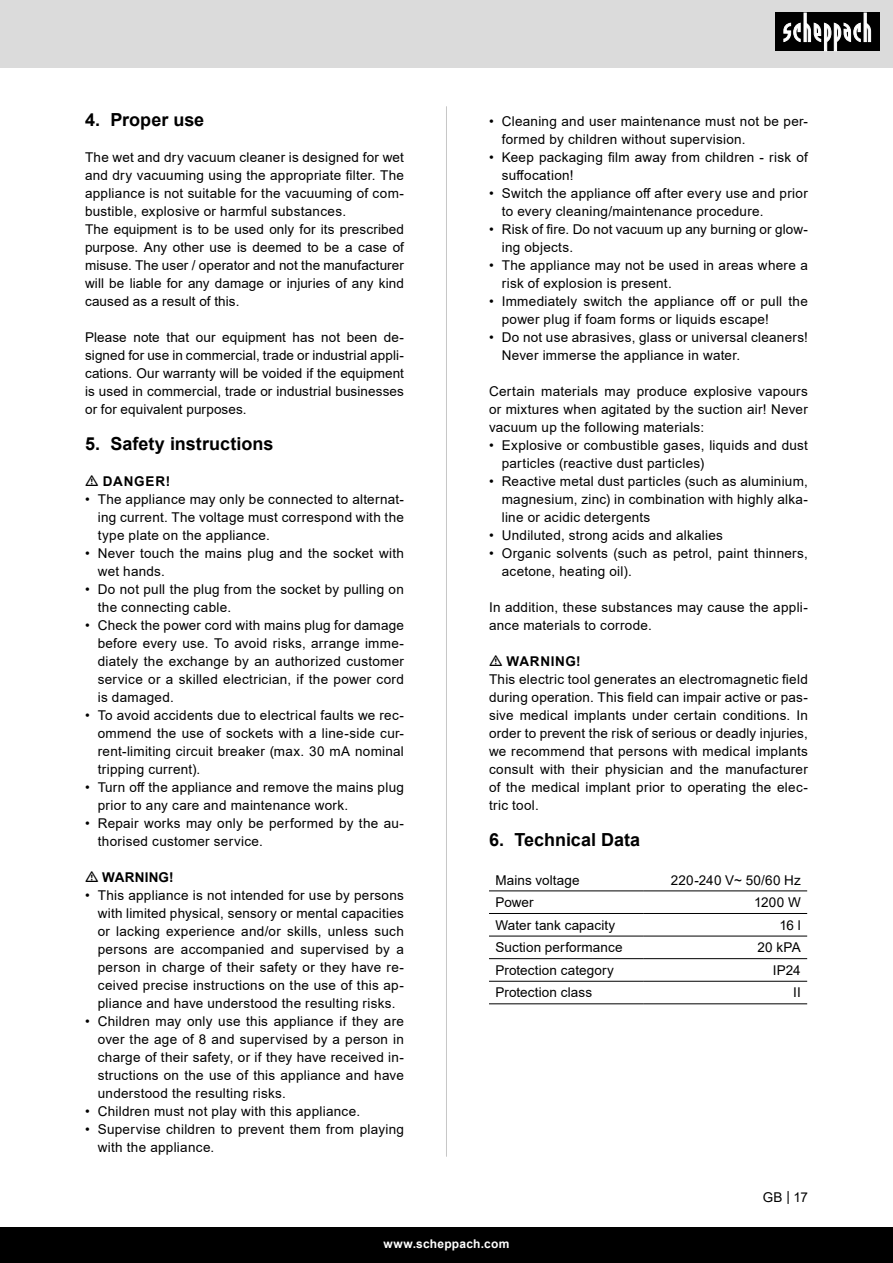
<style>
.page{position:relative;width:893px;height:1263px;background:#fff}
.page>*{position:absolute;margin:0;border:0;box-sizing:border-box;transform-origin:0 0}
.t1{font:700 18px "Arial";color:#000}
.t2{font:13.5px/18px "Arial";letter-spacing:.02em;color:#000}
.t3{font:700 13.5px "Arial";letter-spacing:.045em;color:#000}
.t4{font:700 13.5px "Arial";letter-spacing:.015em;color:#000}
.t5{font:700 12px "Arial";letter-spacing:.02em;color:#fff}
</style>
<div class="page">
<div style="left:0;top:0;width:893px;height:67px;background:#dbdbdb"></div>
<div style="left:0;top:1227px;width:893px;height:36px;background:#000"></div>
<div style="left:775px;top:13px;width:105px;height:38px;background:#000"></div>
<svg style="left:783px;top:13px;width:88px;height:38px"></svg>
<hr style="left:446px;top:106px;width:1px;height:1051px;background:#c7c7c7">
<svg style="left:489px;top:890px;width:318px;height:91px"></svg>
<hr style="left:489px;top:891px;width:155px;height:1px;background:#000">
<hr style="left:644px;top:891px;width:163px;height:1px;background:#000">
<hr style="left:489px;top:913px;width:155px;height:1px;background:#000">
<hr style="left:644px;top:913px;width:163px;height:1px;background:#000">
<hr style="left:489px;top:936px;width:155px;height:1px;background:#000">
<hr style="left:644px;top:936px;width:163px;height:1px;background:#000">
<hr style="left:489px;top:958px;width:155px;height:1px;background:#000">
<hr style="left:644px;top:958px;width:163px;height:1px;background:#000">
<hr style="left:489px;top:981px;width:155px;height:1px;background:#000">
<hr style="left:644px;top:981px;width:163px;height:1px;background:#000">
<hr style="left:489px;top:1003px;width:155px;height:1px;background:#000">
<hr style="left:644px;top:1003px;width:163px;height:1px;background:#000">
<p class="t1" style="left:85px;top:107px;width:121px">4. Proper use</p>
<p class="t2" style="left:85px;top:148px;width:320px;text-align:justify">The wet and dry vacuum cleaner is designed for wet and dry vacuuming using the appropriate filter. The appliance is not suitable for the vacuuming of com&shy;bustible, explosive or harmful substances.</p>
<p class="t2" style="left:85px;top:220px;width:320px;text-align:justify">The equipment is to be used only for its prescribed purpose. Any other use is deemed to be a case of misuse. The user / operator and not the manufacturer will be liable for any damage or injuries of any kind caused as a result of this.</p>
<p class="t2" style="left:85px;top:328px;width:320px;text-align:justify">Please note that our equipment has not been de&shy;signed for use in commercial, trade or industrial appli&shy;cations. Our warranty will be voided if the equipment is used in commercial, trade or industrial businesses or for equivalent purposes.</p>
<p class="t1" style="left:85px;top:431px;width:190px">5. Safety instructions</p>
<p class="t3" style="left:103px;top:472px;width:69px">DANGER!</p>
<p class="t2" style="left:98px;top:490px;width:308px;text-align:justify;text-indent:-13px">• The appliance may only be connected to alternat&shy;ing current. The voltage must correspond with the type plate on the appliance.</p>
<p class="t2" style="left:98px;top:544px;width:308px;text-indent:-13px">• Never touch the mains plug and the socket with wet hands.</p>
<p class="t2" style="left:98px;top:580px;width:308px;text-indent:-13px">• Do not pull the plug from the socket by pulling on the connecting cable.</p>
<p class="t2" style="left:98px;top:616px;width:308px;text-align:justify;text-indent:-13px">• Check the power cord with mains plug for damage before every use. To avoid risks, arrange imme&shy;diately the exchange by an authorized customer service or a skilled electrician, if the power cord is damaged.</p>
<p class="t2" style="left:98px;top:706px;width:308px;text-align:justify;text-indent:-13px">• To avoid accidents due to electrical faults we rec&shy;ommend the use of sockets with a line-side cur&shy;rent-limiting circuit breaker (max. 30 mA nominal tripping current).</p>
<p class="t2" style="left:98px;top:778px;width:308px;text-indent:-13px">• Turn off the appliance and remove the mains plug prior to any care and maintenance work.</p>
<p class="t2" style="left:98px;top:814px;width:308px;text-indent:-13px">• Repair works may only be performed by the au&shy;thorised customer service.</p>
<p class="t4" style="left:102px;top:868px;width:73px">WARNING!</p>
<p class="t2" style="left:98px;top:886px;width:308px;text-align:justify;text-indent:-13px">• This appliance is not intended for use by persons with limited physical, sensory or mental capacities or lacking experience and/or skills, unless such persons are accompanied and supervised by a person in charge of their safety or they have re&shy;ceived precise instructions on the use of this ap&shy;pliance and have understood the resulting risks.</p>
<p class="t2" style="left:98px;top:1012px;width:308px;text-align:justify;text-indent:-13px">• Children may only use this appliance if they are over the age of 8 and supervised by a person in charge of their safety, or if they have received in&shy;structions on the use of this appliance and have understood the resulting risks.</p>
<p class="t2" style="left:85px;top:1102px;width:277px">• Children must not play with this appliance.</p>
<p class="t2" style="left:98px;top:1120px;width:308px;text-indent:-13px">• Supervise children to prevent them from playing with the appliance.</p>
<p class="t2" style="left:502px;top:112px;width:308px;text-indent:-13px">• Cleaning and user maintenance must not be per&shy;formed by children without supervision.</p>
<p class="t2" style="left:502px;top:148px;width:308px;text-indent:-13px">• Keep packaging film away from children - risk of suffocation!</p>
<p class="t2" style="left:502px;top:184px;width:308px;text-indent:-13px">• Switch the appliance off after every use and prior to every cleaning/maintenance procedure.</p>
<p class="t2" style="left:502px;top:220px;width:308px;text-indent:-13px">• Risk of fire. Do not vacuum up any burning or glow&shy;ing objects.</p>
<p class="t2" style="left:502px;top:256px;width:308px;text-indent:-13px">• The appliance may not be used in areas where a risk of explosion is present.</p>
<p class="t2" style="left:502px;top:292px;width:308px;text-indent:-13px">• Immediately switch the appliance off or pull the power plug if foam forms or liquids escape!</p>
<p class="t2" style="left:502px;top:328px;width:308px;text-indent:-13px">• Do not use abrasives, glass or universal cleaners!<br>Never immerse the appliance in water.</p>
<p class="t2" style="left:489px;top:382px;width:320px;text-align:justify">Certain materials may produce explosive vapours or mixtures when agitated by the suction air! Never vacuum up the following materials:</p>
<p class="t2" style="left:502px;top:436px;width:308px;text-indent:-13px">• Explosive or combustible gases, liquids and dust particles (reactive dust particles)</p>
<p class="t2" style="left:502px;top:472px;width:308px;text-align:justify;text-indent:-13px">• Reactive metal dust particles (such as aluminium, magnesium, zinc) in combination with highly alka&shy;line or acidic detergents</p>
<p class="t2" style="left:489px;top:526px;width:235px">• Undiluted, strong acids and alkalies</p>
<p class="t2" style="left:502px;top:544px;width:308px;text-indent:-13px">• Organic solvents (such as petrol, paint thinners, acetone, heating oil).</p>
<p class="t2" style="left:489px;top:598px;width:320px">In addition, these substances may cause the appli&shy;ance materials to corrode.</p>
<p class="t3" style="left:506px;top:652px;width:76px">WARNING!</p>
<p class="t2" style="left:489px;top:670px;width:320px;text-align:justify">This electric tool generates an electromagnetic field during operation. This field can impair active or pas&shy;sive medical implants under certain conditions. In order to prevent the risk of serious or deadly injuries, we recommend that persons with medical implants consult with their physician and the manufacturer of the medical implant prior to operating the elec&shy;tric tool.</p>
<p class="t1" style="left:489px;top:827px;width:153px">6. Technical Data</p>
<p class="t2" style="left:495px;top:871px;width:86px">Mains voltage</p>
<p class="t2" style="left:671px;top:871px;width:131px">220-240 V~ 50/60 Hz</p>
<p class="t2" style="left:495px;top:893px;width:40px">Power</p>
<p class="t2" style="left:754px;top:893px;width:48px">1200 W</p>
<p class="t2" style="left:495px;top:916px;width:121px">Water tank capacity</p>
<p class="t2" style="left:779px;top:916px;width:23px">16 l</p>
<p class="t2" style="left:495px;top:938px;width:129px">Suction performance</p>
<p class="t2" style="left:758px;top:938px;width:45px">20 kPA</p>
<p class="t2" style="left:495px;top:961px;width:120px">Protection category</p>
<p class="t2" style="left:773px;top:961px;width:30px">IP24</p>
<p class="t2" style="left:495px;top:984px;width:98px">Protection class</p>
<p class="t2" style="left:793px;top:984px;width:9px">II</p>
<p class="t2" style="left:763px;top:1188px;width:47px">GB | 17</p>
<p class="t5" style="left:384px;top:1235px;width:127px">www.scheppach.com</p>
</div>
